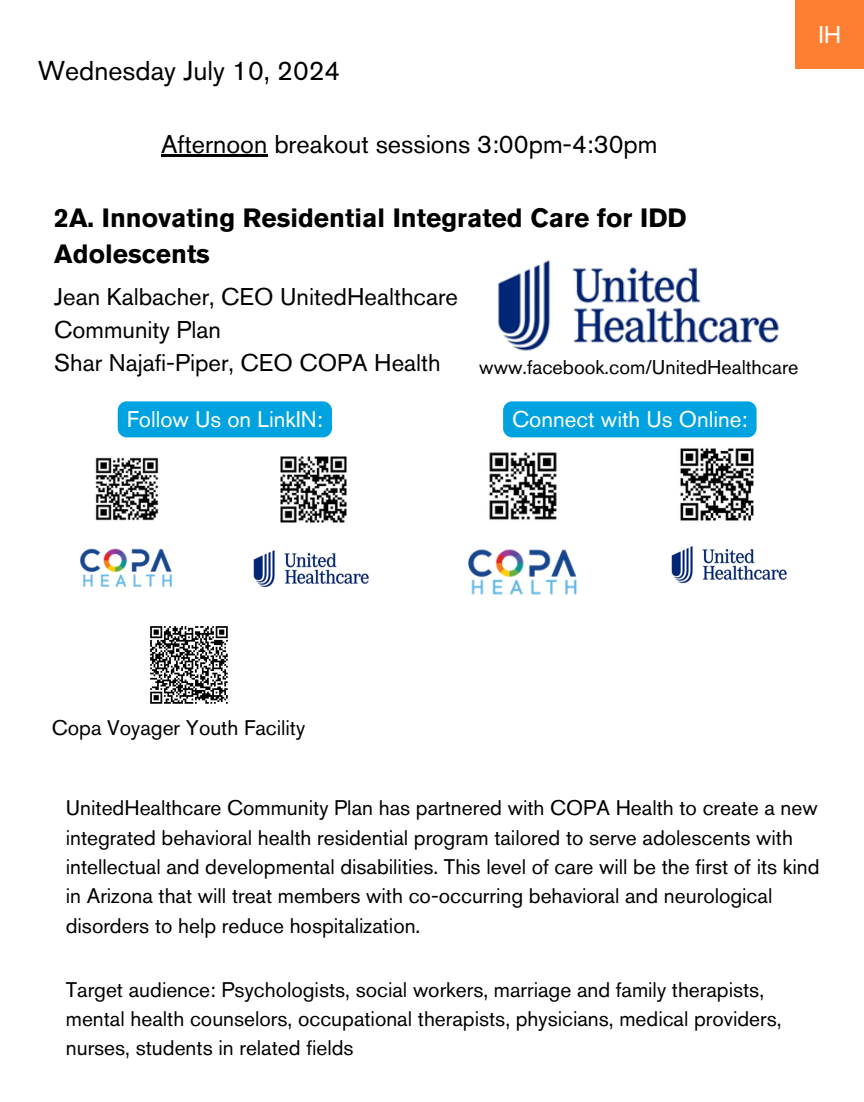
<style>
.page{position:relative;width:864px;height:1102px;background:#fff}
.page>*{position:absolute;margin:0;border:0;box-sizing:border-box;transform-origin:0 0}
.t1{font:27px "Akzidenz Grotesk Std";color:#000}
.t2{font:700 26.25px/36px "Akzidenz Grotesk Std";color:#000}
.t3{font:25.5px "Akzidenz Grotesk Std";color:#000}
.t4{font:24px/32.7px "Akzidenz Grotesk Std";color:#000}
.t5{font:24px "Akzidenz Grotesk Std";color:#fff}
.t6{font:22.5px "Akzidenz Grotesk Std";color:#fff}
.t7{font:21px/29.2px "Akzidenz Grotesk Std";color:#000}
.t8{font:19.8px "Akzidenz Grotesk Std";color:#000}
</style>
<div class="page">
<div style="left:796px;top:0;width:68px;height:68px;background:#ff7f32"></div>
<img style="left:489px;top:452px;width:68px;height:68px">
<img style="left:468px;top:549px;width:109px;height:46px">
<img style="left:497px;top:260px;width:282px;height:91px">
<img style="left:680px;top:448px;width:74px;height:73px">
<img style="left:95px;top:457px;width:64px;height:64px">
<svg style="left:150px;top:626px;width:78px;height:78px"></svg>
<img style="left:280px;top:456px;width:66px;height:67px">
<hr style="left:161px;top:155px;width:106px;height:2px;background:#000">
<div style="left:118px;top:401px;width:214px;height:36px;background:#00a3e0;border-radius:9px"></div>
<img style="left:80px;top:548px;width:93px;height:39px">
<img style="left:253px;top:550px;width:116px;height:38px">
<div style="left:503px;top:401px;width:254px;height:36px;background:#00a3e0;border-radius:9px"></div>
<img style="left:671px;top:546px;width:116px;height:38px">
<h4 class="t1" style="left:38px;top:55px;width:304px">Wednesday July 10, 2024</h4>
<p class="t3" style="left:161px;top:128px;width:498px">Afternoon breakout sessions 3:00pm-4:30pm</p>
<p class="t2" style="left:54px;top:200px;width:634px">2A. Innovating Residential Integrated Care for IDD<br>Adolescents</p>
<h4 class="t4" style="left:54px;top:280px;width:405px">Jean Kalbacher, CEO UnitedHealthcare<br>Community Plan<br>Shar Najafi-Piper, CEO COPA Health</h4>
<p class="t8" style="left:479px;top:355px;width:321px">www.facebook.com/UnitedHealthcare</p>
<p class="t6" style="left:127px;top:406px;width:198px">Follow Us on LinkIN:</p>
<p class="t6" style="left:512px;top:406px;width:237px">Connect with Us Online:</p>
<h2 class="t5" style="left:818px;top:20px;width:24px">IH</h2>
<p class="t7" style="left:52px;top:712px;width:255px">Copa Voyager Youth Facility</p>
<p class="t7" style="left:66px;top:793px;width:755px">UnitedHealthcare Community Plan has partnered with COPA Health to create a new integrated behavioral health residential program tailored to serve adolescents with intellectual and developmental disabilities. This level of care will be the first of its kind in Arizona that will treat members with co-occurring behavioral and neurological disorders to help reduce hospitalization.</p>
<p class="t7" style="left:66px;top:974px;width:717px">Target audience: Psychologists, social workers, marriage and family therapists, mental health counselors, occupational therapists, physicians, medical providers, nurses, students in related fields</p>
</div>
